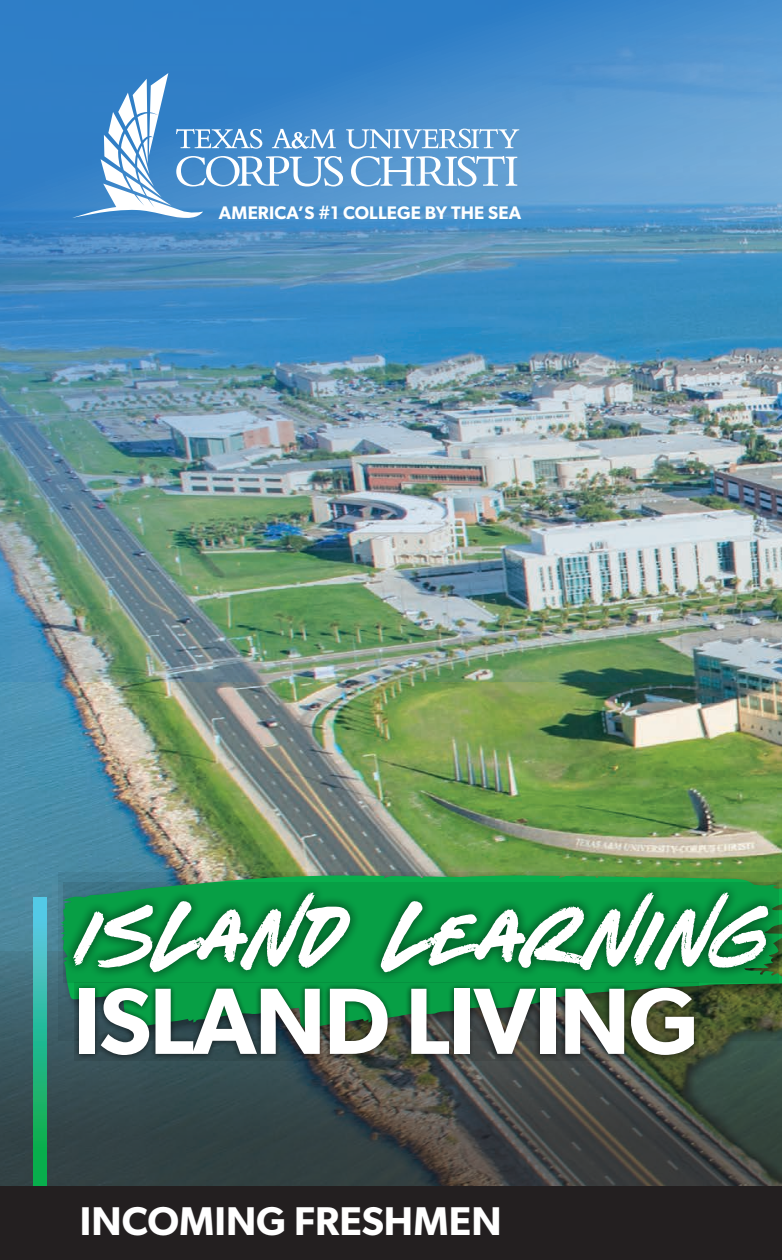
<style>
.page{position:relative;width:782px;height:1260px;background:#fff}
.page>*{position:absolute;margin:0;border:0;box-sizing:border-box;transform-origin:0 0}
.t1{font:108.33px "Timber Wolf";letter-spacing:.01em;color:#fff}
.t2{font:600 94.33px "Gibson";letter-spacing:-.02em;color:#fff}
.t3{font:600 40.25px "Gibson";color:#fff}
.t4{font:600 18.2px "Gibson";letter-spacing:.01em;color:#fff}
</style>
<div class="page">
<img style="left:0;top:682px;width:782px;height:270px">
<img style="left:0;top:0;width:782px;height:682px">
<svg style="left:0;top:952px;width:782px;height:235px;background:#3c4747"></svg>
<div style="left:34px;top:898px;width:13px;height:289px;background:#08ae4c"></div>
<img style="left:34px;top:898px;width:13px;height:232px">
<svg style="left:72px;top:73px;width:447px;height:145px;background:#5f9cd2"></svg>
<svg style="left:58px;top:872px;width:724px;height:169px;background:#597458"></svg>
<svg style="left:60px;top:875px;width:175px;height:153px;background:#4f7b81"></svg>
<svg style="left:235px;top:875px;width:547px;height:153px;background:#347c3b"></svg>
<svg style="left:63px;top:882px;width:715px;height:100px;background:#068139"></svg>
<svg style="left:74px;top:982px;width:624px;height:79px;background:#1f4b31"></svg>
<div style="left:0;top:1187px;width:782px;height:73px;background:#231f20"></div>
<p class="t4" style="left:219px;top:202px;width:304px">AMERICA’S #1 COLLEGE BY THE SEA</p>
<h1 class="t1" style="left:73px;top:868px;width:692px">ISLAND LEARNING</h1>
<h2 class="t2" style="left:74px;top:965px;width:626px">ISLAND LIVING</h2>
<h3 class="t3" style="left:80px;top:1197px;width:423px">INCOMING FRESHMEN</h3>
</div>
